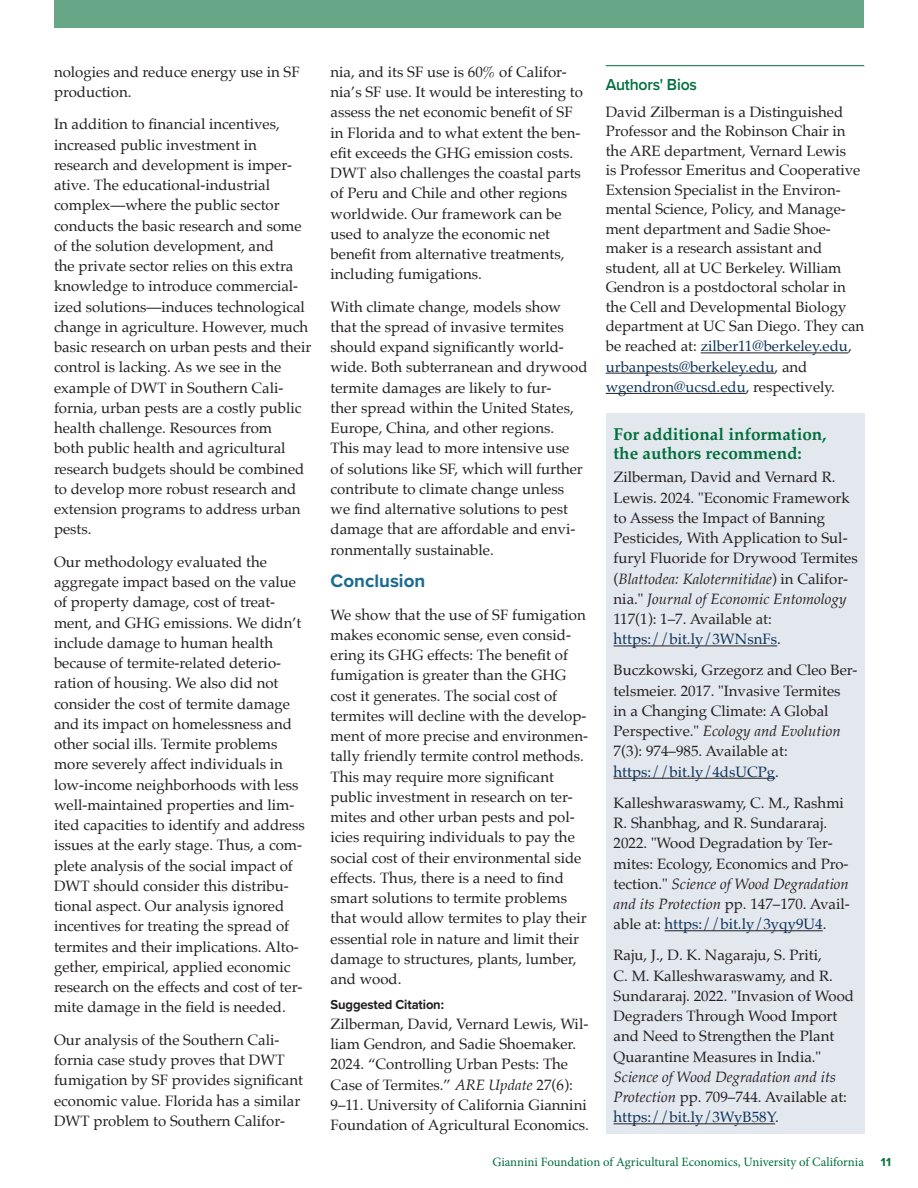
<style>
.page{position:relative;width:918px;height:1188px;background:#fff}
.page>*{position:absolute;margin:0;border:0;box-sizing:border-box;transform-origin:0 0}
.Article_Subhead{font:700 18.75px "Proxima Nova";color:#196b91}
.For_Additional_Info{font:700 17.25px/19.5px "Palatino";color:#006f3c}
.Author_Bio_Header{font:600 16.5px "Proxima Nova";letter-spacing:-.01em;color:#006f3c;scale:.96 1}
.Article_Subhead-2{font:15px/20.2px "Palatino";color:#231f20}
.Article_Body__Palatino{font:15px/20.2px "Palatino";color:#231f20}
.t1{font:700 13.5px "Proxima Nova";letter-spacing:-.01em;color:#231f20;scale:.96 1}
.t2{font:12.75px "Minion Pro";color:#006f3c}
.t3{font:700 12px "Proxima Nova";color:#006f3c}
.s1{font-style:italic}
.s2{color:#0c3259}
</style>
<div class="page">
<div style="left:54px;top:0;width:810px;height:28px;background:#67a788"></div>
<div style="left:607px;top:413px;width:258px;height:720px;background:#e3e7ee"></div>
<hr style="left:614px;top:645px;width:163px;height:1px;background:#231f20">
<hr style="left:614px;top:778px;width:161px;height:1px;background:#231f20">
<hr style="left:665px;top:930px;width:158px;height:1px;background:#231f20">
<hr style="left:614px;top:1123px;width:161px;height:1px;background:#231f20">
<hr style="left:606px;top:65px;width:258px;height:1px;background:#006f3c">
<hr style="left:701px;top:352px;width:147px;height:1px;background:#231f20">
<hr style="left:606px;top:373px;width:169px;height:1px;background:#231f20">
<hr style="left:606px;top:393px;width:140px;height:1px;background:#231f20">
<p class="Article_Subhead-2" style="left:54px;top:62px;width:247px">nologies and reduce energy use in SF production.</p>
<p class="Article_Subhead-2" style="left:54px;top:114px;width:259px">In addition to financial incentives, increased public investment in research and development is imper&shy;ative. The educational-industrial complex—where the public sector conducts the basic research and some of the solution development, and<br>the private sector relies on this extra knowledge to introduce commercial&shy;ized solutions—induces technological change in agriculture. However, much basic research on urban pests and their control is lacking. As we see in the example of DWT in Southern Cali&shy;fornia, urban pests are a costly public health challenge. Resources from<br>both public health and agricultural research budgets should be combined to develop more robust research and extension programs to address urban pests.</p>
<p class="Article_Subhead-2" style="left:54px;top:552px;width:252px">Our methodology evaluated the aggregate impact based on the value of property damage, cost of treat&shy;ment, and GHG emissions. We didn’t include damage to human health because of termite-related deterio&shy;ration of housing. We also did not consider the cost of termite damage and its impact on homelessness and other social ills. Termite problems more severely affect individuals in low-income neighborhoods with less well-maintained properties and lim&shy;ited capacities to identify and address issues at the early stage. Thus, a com&shy;plete analysis of the social impact of DWT should consider this distribu&shy;tional aspect. Our analysis ignored incentives for treating the spread of termites and their implications. Alto&shy;gether, empirical, applied economic research on the effects and cost of ter&shy;mite damage in the field is needed.</p>
<p class="Article_Subhead-2" style="left:54px;top:1029px;width:250px">Our analysis of the Southern Cali&shy;fornia case study proves that DWT fumigation by SF provides significant economic value. Florida has a similar DWT problem to Southern Califor-</p>
<p class="Article_Subhead-2" style="left:331px;top:62px;width:254px">nia, and its SF use is 60% of Califor&shy;nia’s SF use. It would be interesting to assess the net economic benefit of SF in Florida and to what extent the ben&shy;efit exceeds the GHG emission costs.<br>DWT also challenges the coastal parts of Peru and Chile and other regions worldwide. Our framework can be used to analyze the economic net benefit from alternative treatments, including fumigations.</p>
<p class="Article_Subhead-2" style="left:331px;top:296px;width:259px">With climate change, models show that the spread of invasive termites should expand significantly world&shy;wide. Both subterranean and drywood termite damages are likely to fur-<br>ther spread within the United States, Europe, China, and other regions.<br>This may lead to more intensive use<br>of solutions like SF, which will further contribute to climate change unless we find alternative solutions to pest damage that are affordable and envi&shy;ronmentally sustainable.</p>
<p class="Article_Subhead" style="left:331px;top:567px;width:96px">Conclusion</p>
<p class="Article_Subhead-2" style="left:331px;top:604px;width:259px">We show that the use of SF fumigation makes economic sense, even consid&shy;ering its GHG effects: The benefit of fumigation is greater than the GHG cost it generates. The social cost of termites will decline with the develop&shy;ment of more precise and environmen&shy;tally friendly termite control methods.<br>This may require more significant public investment in research on ter&shy;mites and other urban pests and pol&shy;icies requiring individuals to pay the social cost of their environmental side effects. Thus, there is a need to find smart solutions to termite problems that would allow termites to play their essential role in nature and limit their damage to structures, plants, lumber, and wood.</p>
<p class="t1" style="left:331px;top:994px;width:120px">Suggested Citation:</p>
<p class="Article_Body__Palatino" style="left:331px;top:1014px;width:260px">Zilberman, David, Vernard Lewis, Wil&shy;liam Gendron, and Sadie Shoemaker.<br>2024. “Controlling Urban Pests: The Case of Termites.” <span class="s1">ARE Update</span> 27(6):<br>9–11. University of California Giannini Foundation of Agricultural Economics.</p>
<p class="Author_Bio_Header" style="left:606px;top:73px;width:97px">Authors' Bios</p>
<p class="Article_Body__Palatino" style="left:606px;top:102px;width:260px;line-height:19.6px">David Zilberman is a Distinguished Professor and the Robinson Chair in the ARE department, Vernard Lewis<br>is Professor Emeritus and Cooperative Extension Specialist in the Environ&shy;mental Science, Policy, and Manage&shy;ment department and Sadie Shoe&shy;maker is a research assistant and student, all at UC Berkeley. William Gendron is a postdoctoral scholar in the Cell and Developmental Biology department at UC San Diego. They can be reached at: <span class="s2">zilber11@berkeley.edu</span>, <span class="s2">urbanpests@berkeley.edu</span>, and <span class="s2">wgendron@ucsd.edu</span>, respectively.</p>
<p class="For_Additional_Info" style="left:614px;top:424px;width:214px">For additional information, the authors recommend:</p>
<p class="Article_Body__Palatino" style="left:614px;top:467px;width:246px">Zilberman, David and Vernard R.<br>Lewis. 2024. "Economic Framework to Assess the Impact of Banning Pesticides, With Application to Sul&shy;furyl Fluoride for Drywood Termites (<span class="s1">Blattodea: Kalotermitidae</span>) in Califor&shy;nia." <span class="s1">Journal of Economic Entomology </span>117(1): 1–7. Available at: <span class="s2">https://bit.ly/3WNsnFs</span>.</p>
<p class="Article_Body__Palatino" style="left:614px;top:660px;width:246px">Buczkowski, Grzegorz and Cleo Ber&shy;telsmeier. 2017. "Invasive Termites<br>in a Changing Climate: A Global Perspective." <span class="s1">Ecology and Evolution </span>7(3): 974–985. Available at: <span class="s2">https://bit.ly/4dsUCPg</span>.</p>
<p class="Article_Body__Palatino" style="left:614px;top:792px;width:238px">Kalleshwaraswamy, C. M., Rashmi R. Shanbhag, and R. Sundararaj.<br>2022. "Wood Degradation by Ter&shy;mites: Ecology, Economics and Pro&shy;tection." <span class="s1">Science of Wood Degradation and its Protection</span> pp. 147–170. Avail&shy;able at: <span class="s2">https://bit.ly/3yqy9U4</span>.</p>
<p class="Article_Body__Palatino" style="left:614px;top:945px;width:242px">Raju, J., D. K. Nagaraju, S. Priti,<br>C. M. Kalleshwaraswamy, and R.<br>Sundararaj. 2022. "Invasion of Wood Degraders Through Wood Import and Need to Strengthen the Plant Quarantine Measures in India." <span class="s1">Science of Wood Degradation and its Protection</span> pp. 709–744. Available at: <span class="s2">https://bit.ly/3WyB58Y</span>.</p>
<p class="t2" style="left:492px;top:1153px;width:373px">Giannini Foundation of Agricultural Economics, University of California</p>
<p class="t3" style="left:881px;top:1153px;width:12px">11</p>
</div>
